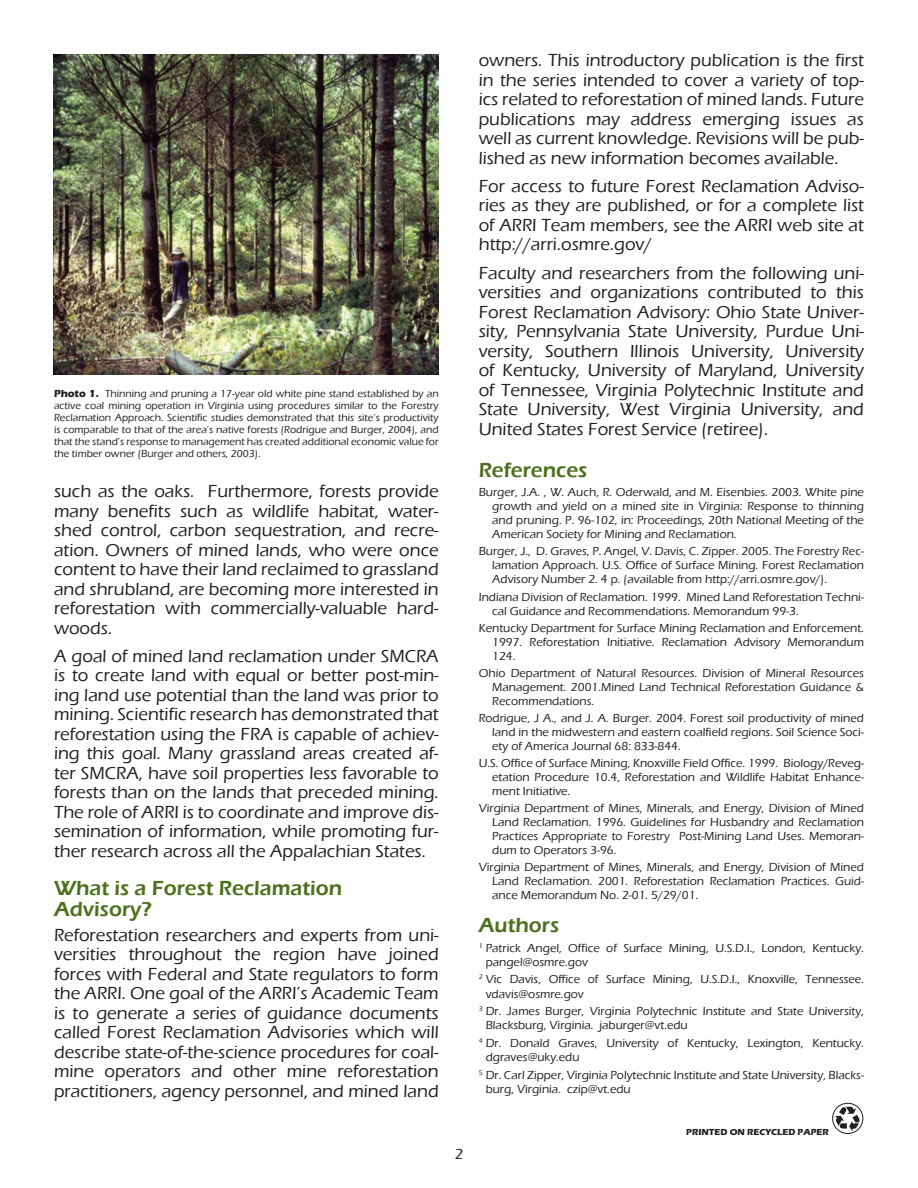
<style>
.page{position:relative;width:918px;height:1188px;background:#fff}
.page>*{position:absolute;margin:0;border:0;box-sizing:border-box;transform-origin:0 0}
.Paragraph_Header1{font:600 21px/21px "Eras ITC";color:#4b711c}
.Body_Copy_1{font:500 18px/19.5px "Eras ITC";color:#231f20;text-align:justify}
.References_Text{font:500 15px "Eras ITC";color:#231f20}
.References_Text-2{font:500 12px/14px "Eras ITC";color:#231f20;text-align:justify}
.aUTHOR_tEXT{font:500 12px/14.2px "Eras ITC";color:#231f20}
.Photo_Caption_Text{font:500 10.5px/12px "Eras ITC";color:#231f20;text-align:justify}
.t1{font:700 9px "Eras ITC";color:#231f20}
.s1{font-weight:700}
</style>
<div class="page">
<img style="left:53px;top:54px;width:386px;height:320px">
<svg style="left:833px;top:1103px;width:30px;height:31px"></svg>
<div style="left:832px;top:1103px;width:31px;height:31px;border:1px solid #231f20;border-radius:50%"></div>
<svg style="left:835px;top:1107px;width:25px;height:24px"></svg>
<p class="Photo_Caption_Text" style="left:54px;top:388px;width:386px"><span class="s1">Photo 1.</span> Thinning and pruning a 17-year old white pine stand established by an active coal mining operation in Virginia using procedures similar to the Forestry Reclamation Approach. Scientific studies demonstrated that this site’s productivity is comparable to that of the area’s native forests (Rodrigue and Burger, 2004), and that the stand’s response to management has created additional economic value for the timber owner (Burger and others, 2003).</p>
<p class="Body_Copy_1" style="left:54px;top:482px;width:386px">such as the oaks. Furthermore, forests provide many benefits such as wildlife habitat, water&shy;shed control, carbon sequestration, and recre&shy;ation. Owners of mined lands, who were once content to have their land reclaimed to grassland and shrubland, are becoming more interested in reforestation with commercially-valuable hard&shy;woods.</p>
<p class="Body_Copy_1" style="left:54px;top:646px;width:386px">A goal of mined land reclamation under SMCRA is to create land with equal or better post-min&shy;ing land use potential than the land was prior to mining. Scientific research has demonstrated that reforestation using the FRA is capable of achiev&shy;ing this goal. Many grassland areas created af&shy;ter SMCRA, have soil properties less favorable to forests than on the lands that preceded mining.<br>The role of ARRI is to coordinate and improve dis&shy;semination of information, while promoting fur&shy;ther research across all the Appalachian States.</p>
<p class="Paragraph_Header1" style="left:54px;top:878px;width:290px">What is a Forest Reclamation<br>Advisory?</p>
<p class="Body_Copy_1" style="left:54px;top:925px;width:386px">Reforestation researchers and experts from uni&shy;versities throughout the region have joined forces with Federal and State regulators to form the ARRI. One goal of the ARRI’s Academic Team is to generate a series of guidance documents called Forest Reclamation Advisories which will describe state-of-the-science procedures for coal&shy;mine operators and other mine reforestation practitioners, agency personnel, and mined land</p>
<p class="References_Text" style="left:455px;top:1146px;width:10px">2</p>
<p class="Body_Copy_1" style="left:479px;top:51px;width:387px">owners. This introductory publication is the first in the series intended to cover a variety of top&shy;ics related to reforestation of mined lands. Future publications may address emerging issues as well as current knowledge. Revisions will be pub&shy;lished as new information becomes available.</p>
<p class="Body_Copy_1" style="left:479px;top:176px;width:387px">For access to future Forest Reclamation Adviso&shy;ries as they are published, or for a complete list of ARRI Team members, see the ARRI web site at http://arri.osmre.gov/</p>
<p class="Body_Copy_1" style="left:479px;top:263px;width:387px">Faculty and researchers from the following uni&shy;versities and organizations contributed to this Forest Reclamation Advisory: Ohio State Univer&shy;sity, Pennsylvania State University, Purdue Uni&shy;versity, Southern Illinois University, University of Kentucky, University of Maryland, University of Tennessee, Virginia Polytechnic Institute and State University, West Virginia University, and United States Forest Service (retiree).</p>
<p class="Paragraph_Header1" style="left:479px;top:460px;width:110px">References</p>
<p class="References_Text-2" style="left:492px;top:486px;width:373px;text-indent:-14px">Burger, J.A. , W. Auch, R. Oderwald, and M. Eisenbies. 2003. White pine growth and yield on a mined site in Virginia: Response to thinning and pruning. P. 96-102, in: Proceedings, 20th National Meeting of the American Society for Mining and Reclamation.</p>
<p class="References_Text-2" style="left:492px;top:545px;width:373px;text-indent:-14px">Burger, J., D. Graves, P. Angel, V. Davis, C. Zipper. 2005. The Forestry Rec&shy;lamation Approach. U.S. Office of Surface Mining. Forest Reclamation Advisory Number 2. 4 p. (available from http://arri.osmre.gov/).</p>
<p class="References_Text-2" style="left:492px;top:590px;width:373px;text-indent:-14px">Indiana Division of Reclamation. 1999. Mined Land Reforestation Techni&shy;cal Guidance and Recommendations. Memorandum 99-3.</p>
<p class="References_Text-2" style="left:492px;top:621px;width:373px;text-indent:-14px">Kentucky Department for Surface Mining Reclamation and Enforcement.<br>1997. Reforestation Initiative. Reclamation Advisory Memorandum 124.</p>
<p class="References_Text-2" style="left:492px;top:666px;width:373px;text-indent:-14px">Ohio Department of Natural Resources. Division of Mineral Resources Management. 2001.Mined Land Technical Reforestation Guidance &amp; Recommendations.</p>
<p class="References_Text-2" style="left:492px;top:711px;width:373px;text-indent:-14px">Rodrigue, J A., and J. A. Burger. 2004. Forest soil productivity of mined land in the midwestern and eastern coalfield regions. Soil Science Soci&shy;ety of America Journal 68: 833-844.</p>
<p class="References_Text-2" style="left:492px;top:756px;width:373px;text-indent:-14px">U.S. Office of Surface Mining, Knoxville Field Office. 1999. Biology/Reveg&shy;etation Procedure 10.4, Reforestation and Wildlife Habitat Enhance&shy;ment Initiative.</p>
<p class="References_Text-2" style="left:492px;top:801px;width:373px;text-indent:-14px">Virginia Department of Mines, Minerals, and Energy, Division of Mined Land Reclamation. 1996. Guidelines for Husbandry and Reclamation Practices Appropriate to Forestry Post-Mining Land Uses. Memoran&shy;dum to Operators 3-96.</p>
<p class="References_Text-2" style="left:492px;top:860px;width:373px;text-indent:-14px">Virginia Department of Mines, Minerals, and Energy, Division of Mined Land Reclamation. 2001. Reforestation Reclamation Practices. Guid&shy;ance Memorandum No. 2-01. 5/29/01.</p>
<p class="Paragraph_Header1" style="left:479px;top:915px;width:82px">Authors</p>
<p class="aUTHOR_tEXT" style="left:486px;top:941px;width:380px;text-indent:-7px"><sup>1</sup> Patrick Angel, Office of Surface Mining, U.S.D.I., London, Kentucky. pangel@osmre.gov</p>
<p class="aUTHOR_tEXT" style="left:486px;top:972px;width:380px;text-indent:-7px"><sup>2</sup> Vic Davis, Office of Surface Mining, U.S.D.I., Knoxville, Tennessee. vdavis@osmre.gov</p>
<p class="aUTHOR_tEXT" style="left:486px;top:1004px;width:380px;text-indent:-7px"><sup>3</sup> Dr. James Burger, Virginia Polytechnic Institute and State University,<br>Blacksburg, Virginia. jaburger@vt.edu</p>
<p class="aUTHOR_tEXT" style="left:486px;top:1036px;width:380px;text-indent:-7px"><sup>4</sup> Dr. Donald Graves, University of Kentucky, Lexington, Kentucky. dgraves@uky.edu</p>
<p class="aUTHOR_tEXT" style="left:486px;top:1068px;width:380px;text-indent:-7px"><sup>5</sup> Dr. Carl Zipper, Virginia Polytechnic Institute and State University, Blacks&shy;burg, Virginia. czip@vt.edu</p>
<p class="t1" style="left:686px;top:1127px;width:144px">PRINTED ON RECYCLED PAPER</p>
</div>
